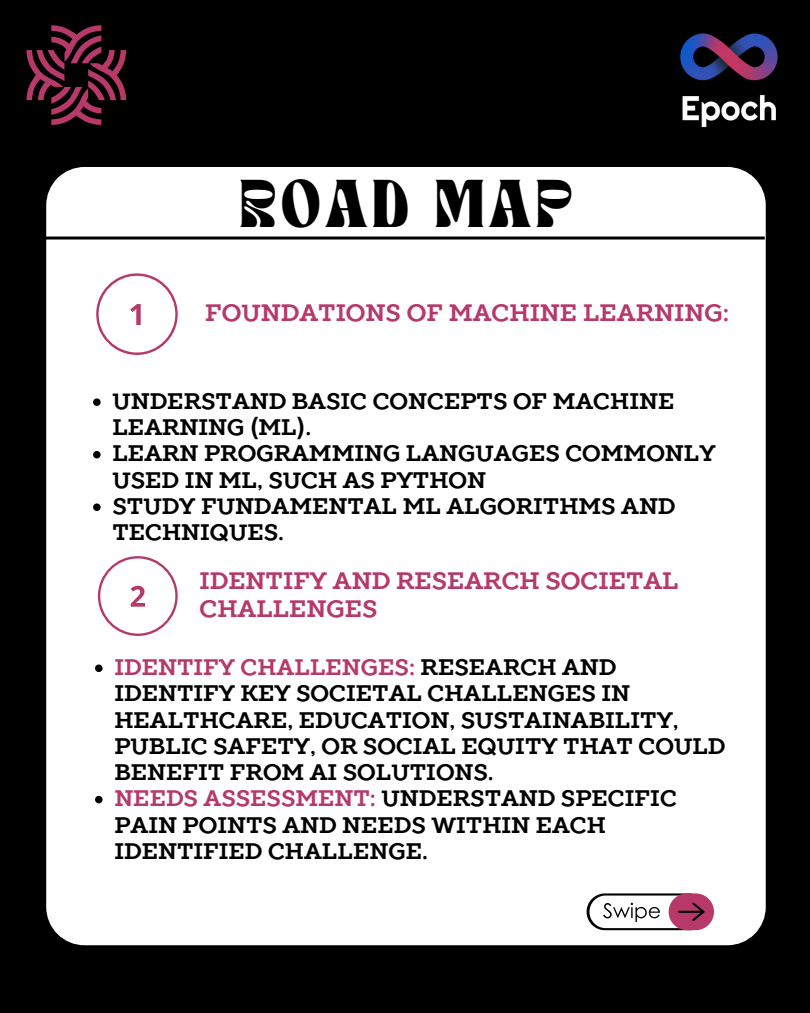
<style>
.page{position:relative;width:810px;height:1013px;background:#fff}
.page>*{position:absolute;margin:0;border:0;box-sizing:border-box;transform-origin:0 0}
.t1{font:47.2px "TANNIMBUS";letter-spacing:.1em;color:#000}
.t2{font:700 23.7px/27.8px "TT Slabs";color:#b63969}
.t3{font:700 22.4px/26.2px "TT Slabs";color:#000}
.s1{color:#b63969}
</style>
<div class="page">
<div style="left:0;top:0;width:810px;height:1012px;background:#000"></div>
<svg style="left:26px;top:25px;width:100px;height:100px"></svg>
<div style="left:43px;top:82px;width:8px;height:6px;background:#b63969;border-radius:3px"></div>
<div style="left:46px;top:167px;width:720px;height:778px;background:#fff"></div>
<svg style="left:587px;top:893px;width:127px;height:37px;background:#c19fac"></svg>
<hr style="left:45px;top:236px;width:720px;height:3px;background:#000">
<svg style="left:96px;top:273px;width:82px;height:82px;background:#f7e9ee"></svg>
<svg style="left:98px;top:556px;width:79px;height:79px;background:#f6e8ed"></svg>
<svg style="left:93px;top:398px;width:8px;height:8px"></svg>
<svg style="left:93px;top:451px;width:8px;height:7px"></svg>
<svg style="left:93px;top:503px;width:8px;height:8px"></svg>
<img style="left:680px;top:33px;width:98px;height:95px">
<svg style="left:95px;top:664px;width:8px;height:8px"></svg>
<svg style="left:95px;top:795px;width:8px;height:8px"></svg>
<p class="t1" style="left:240px;top:177px;width:334px">ROAD MAP</p>
<p class="t2" style="left:205px;top:300px;width:525px">FOUNDATIONS OF MACHINE LEARNING:</p>
<p class="t3" style="left:112px;top:388px;width:563px">UNDERSTAND BASIC CONCEPTS OF MACHINE<br>LEARNING (ML).</p>
<p class="t3" style="left:112px;top:441px;width:605px">LEARN PROGRAMMING LANGUAGES COMMONLY<br>USED IN ML, SUCH AS PYTHON</p>
<h1 class="t3" style="left:112px;top:493px;width:565px">STUDY FUNDAMENTAL ML ALGORITHMS AND<br>TECHNIQUES.</h1>
<p class="t2" style="left:199px;top:567px;width:481px">IDENTIFY AND RESEARCH SOCIETAL<br>CHALLENGES</p>
<p class="t3" style="left:114px;top:654px;width:613px"><span class="s1">IDENTIFY CHALLENGES:</span> RESEARCH AND IDENTIFY KEY SOCIETAL CHALLENGES IN HEALTHCARE, EDUCATION, SUSTAINABILITY, PUBLIC SAFETY, OR SOCIAL EQUITY THAT COULD BENEFIT FROM AI SOLUTIONS.</p>
<h2 class="t3" style="left:114px;top:786px;width:564px"><span class="s1">NEEDS ASSESSMENT:</span> UNDERSTAND SPECIFIC<br>PAIN POINTS AND NEEDS WITHIN EACH<br>IDENTIFIED CHALLENGE.</h2>
</div>
